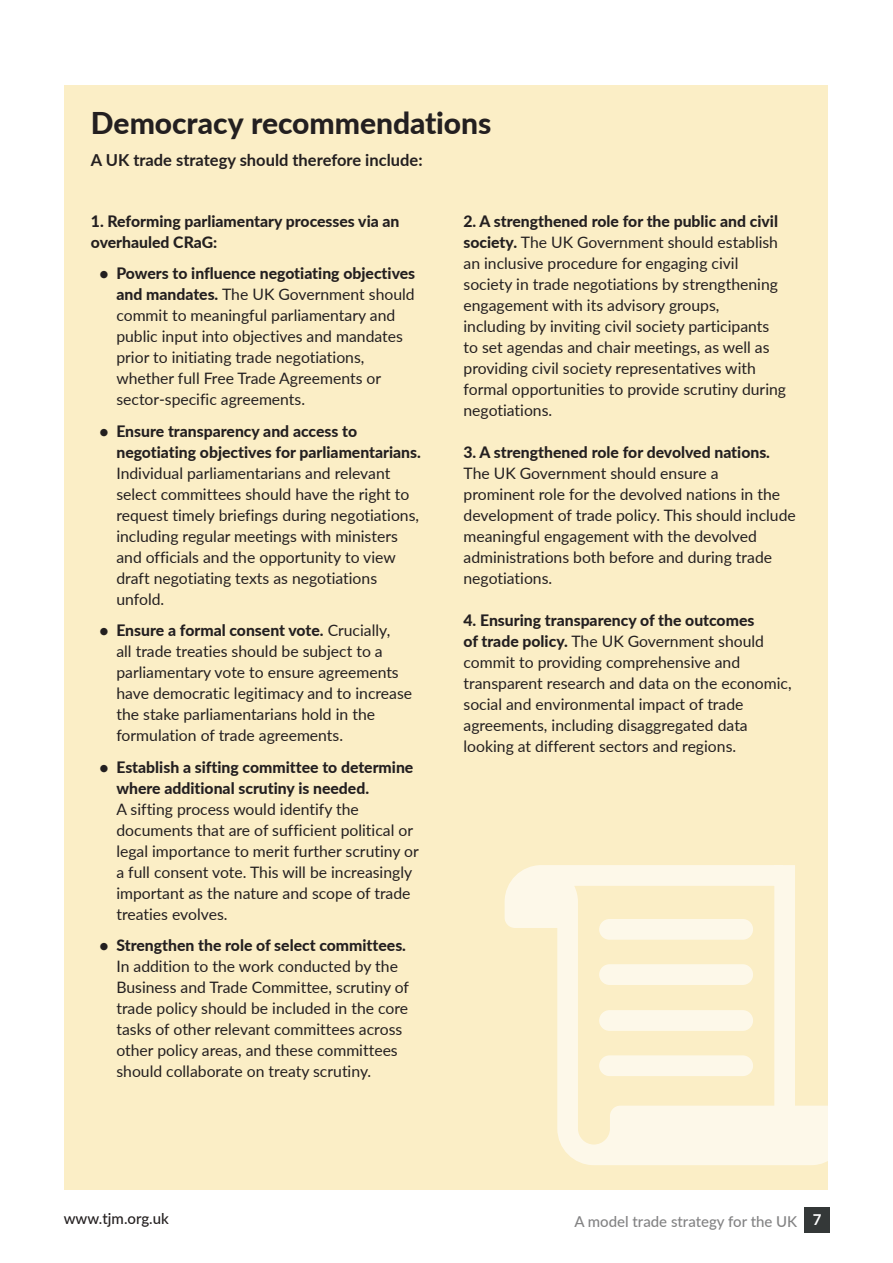
<style>
.page{position:relative;width:893px;height:1263px;background:#fff}
.page>*{position:absolute;margin:0;border:0;box-sizing:border-box;transform-origin:0 0}
.t1{font:800 30px "Lato";color:#231f20}
.t2{font:700 16.5px "Lato";color:#231f20}
.t3{font:15.75px/21px "Lato";color:#231f20}
.t4{font:800 15.75px/21px "Lato";color:#231f20}
.t5{font:500 15px "Lato";color:#838384}
.t6{font:500 15px "Lato";color:#231f20}
.s1{font-weight:800}
.s2{font-weight:700;color:#fff}
</style>
<div class="page">
<div style="left:804px;top:1208px;width:26px;height:25px;background:#343838"></div>
<div style="left:65px;top:86px;width:763px;height:1104px;background:#fbeec6"></div>
<svg style="left:505px;top:865px;width:323px;height:300px"></svg>
<div style="left:599px;top:1055px;width:154px;height:21px;background:#fdf8e9;border-radius:10px"></div>
<div style="left:599px;top:1010px;width:154px;height:21px;background:#fdf8e9;border-radius:10px"></div>
<div style="left:599px;top:964px;width:154px;height:21px;background:#fdf8e9;border-radius:10px"></div>
<div style="left:599px;top:919px;width:154px;height:21px;background:#fdf8e9;border-radius:10px"></div>
<h1 class="t1" style="left:91px;top:101px;width:402px">Democracy recommendations</h1>
<p class="t2" style="left:91px;top:148px;width:333px">A UK trade strategy should therefore include:</p>
<p class="t4" style="left:91px;top:210px;width:310px">1. Reforming parliamentary processes via an overhauled CRaG:</p>
<p class="t3" style="left:116px;top:262px;width:300px;text-indent:-17px"><span class="s1">• Powers to influence negotiating objectives and mandates.</span> The UK Government should commit to meaningful parliamentary and public input into objectives and mandates prior to initiating trade negotiations, whether full Free Trade Agreements or sector-specific agreements.</p>
<p class="t4" style="left:116px;top:420px;width:306px;text-indent:-17px">• Ensure transparency and access to negotiating objectives for parliamentarians.</p>
<p class="t3" style="left:116px;top:462px;width:304px">Individual parliamentarians and relevant select committees should have the right to request timely briefings during negotiations, including regular meetings with ministers and officials and the opportunity to view draft negotiating texts as negotiations unfold.</p>
<p class="t3" style="left:116px;top:619px;width:297px;text-indent:-17px"><span class="s1">• Ensure a formal consent vote.</span> Crucially,<br>all trade treaties should be subject to a parliamentary vote to ensure agreements have democratic legitimacy and to increase the stake parliamentarians hold in the formulation of trade agreements.</p>
<p class="t4" style="left:116px;top:756px;width:298px;text-indent:-17px">• Establish a sifting committee to determine where additional scrutiny is needed.</p>
<p class="t3" style="left:116px;top:798px;width:304px">A sifting process would identify the documents that are of sufficient political or legal importance to merit further scrutiny or a full consent vote. This will be increasingly important as the nature and scope of trade treaties evolves.</p>
<p class="t4" style="left:99px;top:934px;width:308px">• Strengthen the role of select committees.</p>
<p class="t3" style="left:116px;top:955px;width:294px">In addition to the work conducted by the Business and Trade Committee, scrutiny of trade policy should be included in the core tasks of other relevant committees across other policy areas, and these committees should collaborate on treaty scrutiny.</p>
<p class="t3" style="left:463px;top:210px;width:324px"><span class="s1">2. A strengthened role for the public and civil society.</span> The UK Government should establish an inclusive procedure for engaging civil society in trade negotiations by strengthening engagement with its advisory groups,<br>including by inviting civil society participants to set agendas and chair meetings, as well as providing civil society representatives with formal opportunities to provide scrutiny during negotiations.</p>
<p class="t4" style="left:463px;top:441px;width:308px">3. A strengthened role for devolved nations.</p>
<p class="t3" style="left:463px;top:462px;width:334px">The UK Government should ensure a<br>prominent role for the devolved nations in the development of trade policy. This should include meaningful engagement with the devolved administrations both before and during trade negotiations.</p>
<p class="t3" style="left:463px;top:609px;width:330px"><span class="s1">4. Ensuring transparency of the outcomes<br>of trade policy.</span> The UK Government should commit to providing comprehensive and transparent research and data on the economic, social and environmental impact of trade agreements, including disaggregated data looking at different sectors and regions.</p>
<p class="t6" style="left:64px;top:1208px;width:107px">www.tjm.org.uk</p>
<p class="t5" style="left:574px;top:1210px;width:249px">A model trade strategy for the UK <span class="s2">7</span></p>
</div>
